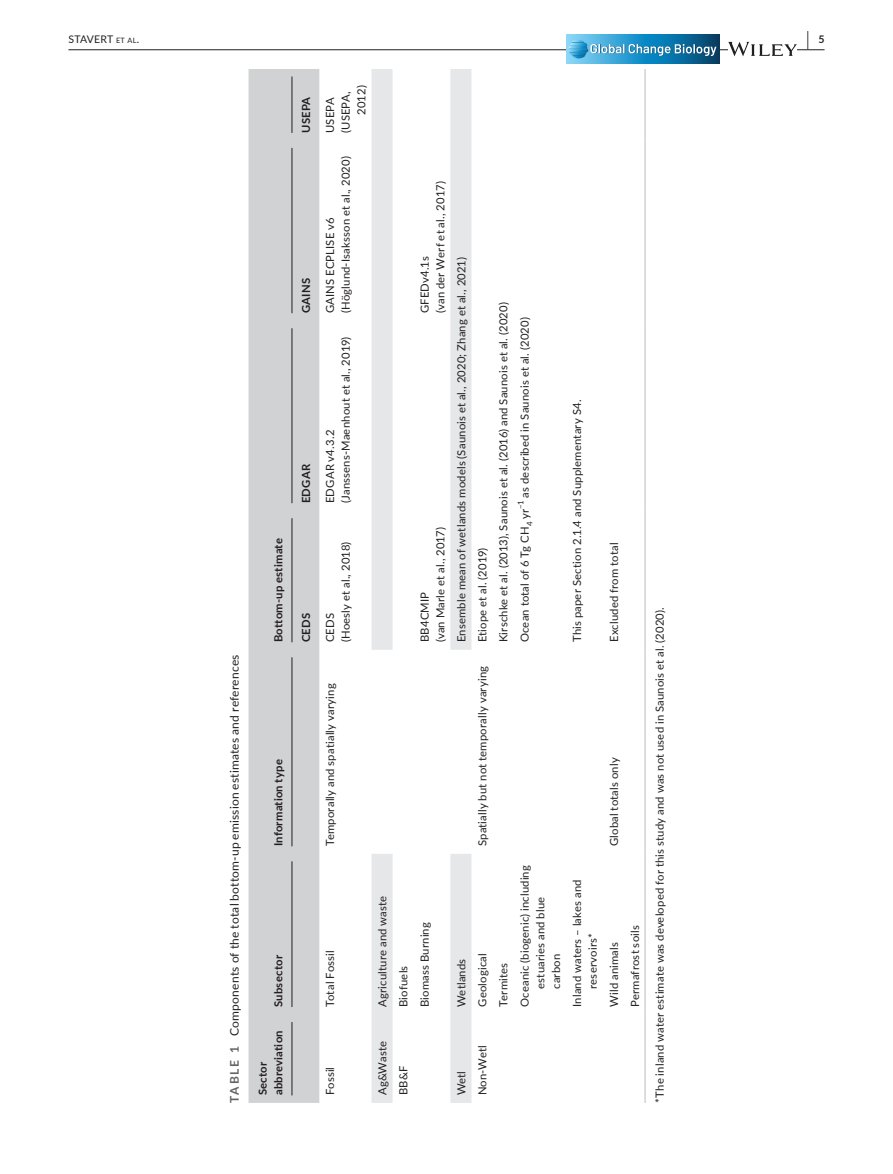
<style>
.page{position:relative;width:893px;height:1174px;background:#fff}
.page>*{position:absolute;margin:0;border:0;box-sizing:border-box;transform-origin:0 0}
.t1{font:700 19.5px "Lato";color:#231f20;scale:.43 1}
.t2{font:12px "Lato";letter-spacing:.015em;color:#231f20}
.t3{font:11.25px/15.8px "Lato";letter-spacing:.015em;color:#231f20}
.t4{font:700 11.25px/15.8px "Lato";letter-spacing:.02em;color:#231f20}
.t5{font:10.5px "Lato";letter-spacing:.01em;color:#231f20}
.t6{font:7.8px "Lato";color:#231f20}
.s1{font-size:7.35px}
.s2{font-weight:700;color:#636366}
</style>
<div class="page">
<hr style="left:68px;top:49px;width:756px;height:1px;background:#231f20">
<svg style="left:567px;top:34px;width:153px;height:30px;background:#298aba"></svg>
<svg style="left:568px;top:40px;width:149px;height:18px;background:#499ac2"></svg>
<svg style="left:728px;top:42px;width:69px;height:14px"></svg>
<div style="left:249px;top:69px;width:70px;height:1033px;background:#d1d2d4"></div>
<svg style="left:371px;top:69px;width:100px;height:1033px"></svg>
<hr style="left:644px;top:1014px;width:2px;height:88px;background:#d1d2d4">
<hr style="left:644px;top:853px;width:2px;height:161px;background:#d1d2d4">
<hr style="left:644px;top:650px;width:2px;height:203px;background:#d1d2d4">
<hr style="left:644px;top:510px;width:2px;height:140px;background:#d1d2d4">
<hr style="left:644px;top:321px;width:2px;height:189px;background:#d1d2d4">
<hr style="left:644px;top:140px;width:2px;height:181px;background:#d1d2d4">
<hr style="left:644px;top:69px;width:2px;height:71px;background:#d1d2d4">
<hr style="left:292px;top:1022px;width:1px;height:73px;background:#231f20">
<hr style="left:292px;top:861px;width:1px;height:146px;background:#231f20">
<hr style="left:292px;top:657px;width:1px;height:189px;background:#231f20">
<hr style="left:292px;top:518px;width:1px;height:124px;background:#231f20">
<hr style="left:292px;top:328px;width:1px;height:175px;background:#231f20">
<hr style="left:292px;top:148px;width:1px;height:165px;background:#231f20">
<hr style="left:292px;top:77px;width:1px;height:56px;background:#231f20">
<p class="t5" style="left:68px;top:31px;width:72px">STAVERT <span class="s1">et al</span>.</p>
<h1 class="t1" style="left:807px;top:25px;width:43px">| <sup>5</sup></h1>
<p class="t2" style="left:226px;top:1102px;width:450px;rotate:-90deg"><span class="s2">TABLE 1</span> Components of the total bottom-up emission estimates and references</p>
<p class="t4" style="left:270px;top:642px;width:105px;rotate:-90deg">Bottom-up estimate</p>
<p class="t4" style="left:270px;top:846px;width:89px;rotate:-90deg">Information type</p>
<p class="t4" style="left:270px;top:1007px;width:53px;rotate:-90deg">Subsector</p>
<p class="t4" style="left:254px;top:1095px;width:66px;rotate:-90deg">Sector abbreviation</p>
<p class="t4" style="left:298px;top:133px;width:38px;rotate:-90deg">USEPA</p>
<p class="t4" style="left:298px;top:313px;width:37px;rotate:-90deg">GAINS</p>
<p class="t4" style="left:298px;top:503px;width:41px;rotate:-90deg">EDGAR</p>
<p class="t4" style="left:298px;top:642px;width:31px;rotate:-90deg">CEDS</p>
<p class="t3" style="left:322px;top:133px;width:37px;rotate:-90deg">USEPA</p>
<p class="t3" style="left:337px;top:133px;width:43px;rotate:-90deg">(USEPA,</p>
<p class="t3" style="left:353px;top:115px;width:31px;rotate:-90deg">2012)</p>
<p class="t3" style="left:322px;top:313px;width:158px;rotate:-90deg">GAINS ECPLISE v6 (Höglund-Isaksson et al., 2020)</p>
<p class="t3" style="left:322px;top:503px;width:168px;rotate:-90deg">EDGAR v4.3.2 (Janssens-Maenhout et al., 2019)</p>
<p class="t3" style="left:322px;top:642px;width:102px;rotate:-90deg">CEDS<br>(Hoesly et al., 2018)</p>
<p class="t3" style="left:322px;top:846px;width:164px;rotate:-90deg">Temporally and spatially varying</p>
<p class="t3" style="left:322px;top:1007px;width:58px;rotate:-90deg">Total Fossil</p>
<p class="t3" style="left:374px;top:1007px;width:113px;rotate:-90deg">Agriculture and waste</p>
<p class="t3" style="left:416px;top:313px;width:133px;rotate:-90deg">GFEDv4.1s<br>(van der Werf et al., 2017)</p>
<p class="t3" style="left:416px;top:642px;width:117px;rotate:-90deg">BB4CMIP<br>(van Marle et al., 2017)</p>
<p class="t3" style="left:393px;top:1007px;width:86px;line-height:21px;rotate:-90deg">Biofuels<br>Biomass Burning</p>
<p class="t3" style="left:453px;top:642px;width:386px;rotate:-90deg">Ensemble mean of wetlands models (Saunois et al., 2020; Zhang et al., 2021)</p>
<p class="t3" style="left:474px;top:642px;width:96px;rotate:-90deg">Etiope et al. (2019)</p>
<p class="t3" style="left:474px;top:846px;width:182px;rotate:-90deg">Spatially but not temporally varying</p>
<p class="t3" style="left:453px;top:1007px;width:50px;rotate:-90deg">Wetlands</p>
<p class="t3" style="left:474px;top:1007px;width:55px;rotate:-90deg">Geological</p>
<p class="t3" style="left:495px;top:642px;width:341px;rotate:-90deg">Kirschke et al. (2013), Saunois et al. (2016) and Saunois et al. (2020)</p>
<p class="t3" style="left:516px;top:497px;width:182px;rotate:-90deg">as described in Saunois et al. (2020)</p>
<p class="t6" style="left:515px;top:509px;width:10px;rotate:-90deg">−1</p>
<p class="t3" style="left:516px;top:642px;width:135px;rotate:-90deg">Ocean total of 6 Tg CH<sub>4</sub> yr</p>
<p class="t3" style="left:495px;top:1007px;width:45px;rotate:-90deg">Termites</p>
<p class="t3" style="left:516px;top:989px;width:125px;text-indent:-18px;rotate:-90deg">Oceanic (biogenic) including estuaries and blue carbon</p>
<p class="t3" style="left:569px;top:642px;width:244px;rotate:-90deg">This paper Section 2.1.4 and Supplementary S4.</p>
<p class="t3" style="left:569px;top:989px;width:111px;text-indent:-18px;rotate:-90deg">Inland waters – lakes and reservoirs*</p>
<p class="t3" style="left:606px;top:642px;width:101px;rotate:-90deg">Excluded from total</p>
<p class="t3" style="left:606px;top:846px;width:90px;rotate:-90deg">Global totals only</p>
<p class="t3" style="left:606px;top:1007px;width:66px;rotate:-90deg">Wild animals</p>
<p class="t3" style="left:627px;top:1007px;width:83px;rotate:-90deg">Permafrost soils</p>
<p class="t3" style="left:322px;top:1095px;width:30px;rotate:-90deg">Fossil</p>
<p class="t3" style="left:374px;top:1095px;width:56px;rotate:-90deg">Ag&amp;Waste</p>
<p class="t3" style="left:395px;top:1095px;width:31px;rotate:-90deg">BB&amp;F</p>
<p class="t3" style="left:453px;top:1095px;width:26px;rotate:-90deg">Wetl</p>
<p class="t3" style="left:474px;top:1095px;width:52px;rotate:-90deg">Non-Wetl</p>
<p class="t3" style="left:651px;top:1102px;width:497px;rotate:-90deg">*The inland water estimate was developed for this study and was not used in Saunois et al. (2020).</p>
</div>
